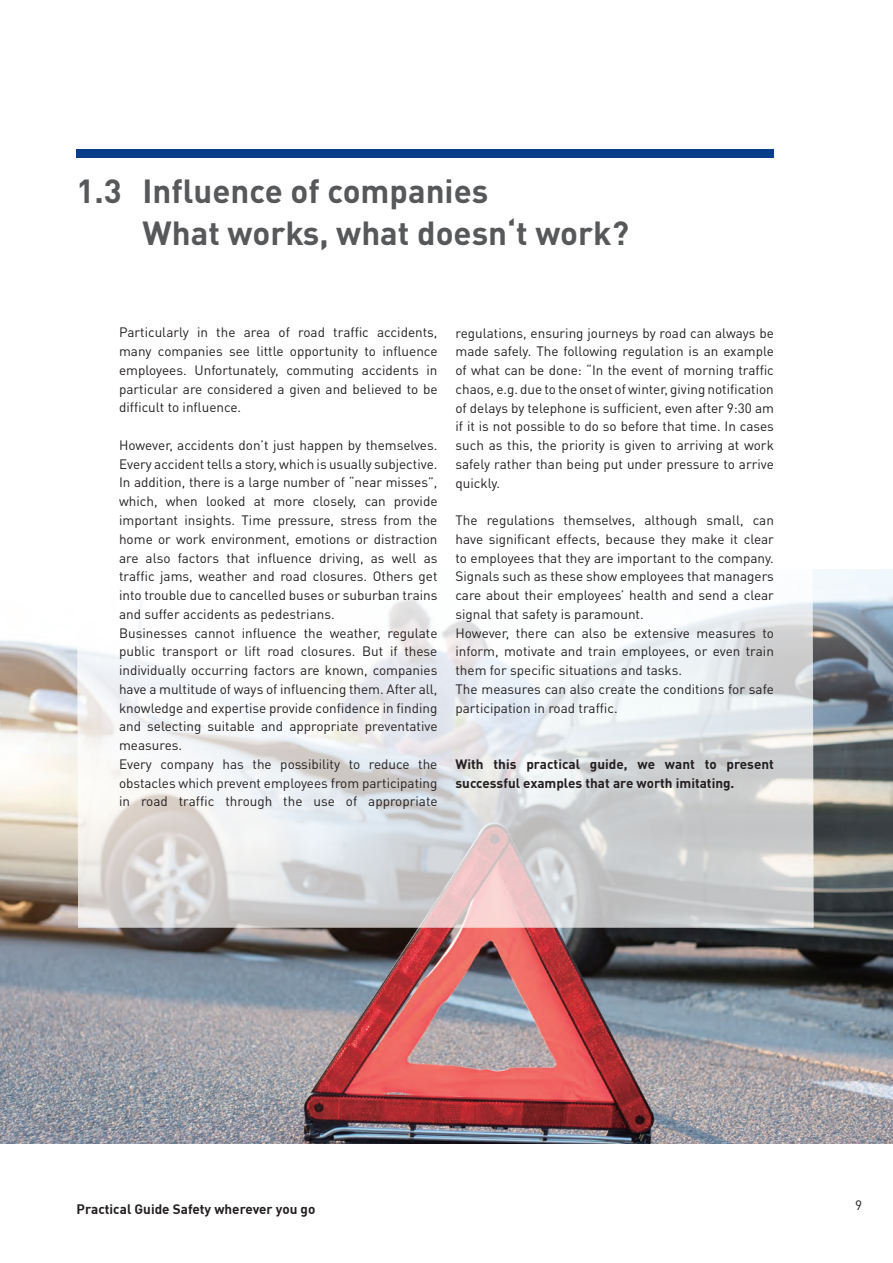
<style>
.page{position:relative;width:893px;height:1263px;background:#fff}
.page>*{position:absolute;margin:0;border:0;box-sizing:border-box;transform-origin:0 0}
.t1{font:700 33px/42px "DINOT";color:#57585a}
.t2{font:13.5px/18.8px "DINOT";color:#231f20;text-align:justify}
.t3{font:700 13.5px/18.8px "DINOT";color:#231f20}
.t4{font:700 13.5px "DIN";color:#231f20}
.s1{font-family:"DIN Bold";font-weight:400}
</style>
<div class="page">
<div style="left:77px;top:149px;width:697px;height:8px;background:#083e89"></div>
<img style="left:0;top:570px;width:893px;height:574px">
<svg style="left:77px;top:569px;width:737px;height:359px"></svg>
<h1 class="t1" style="left:143px;top:169px;width:488px;text-indent:-66px">1.3 Influence of companies<br>What works, what doesn‘t work?</h1>
<p class="t2" style="left:119px;top:323px;width:320px">Particularly in the area of road traffic accidents, many companies see little opportunity to influence employees. Unfortunately, commuting accidents in particular are considered a given and believed to be difficult to influence.</p>
<p class="t2" style="left:119px;top:435px;width:320px;text-align:left">However, accidents don’t just happen by themselves.<br>Every accident tells a story, which is usually subjective.<br>In addition, there is a large number of “near misses”, which, when looked at more closely, can provide important insights. Time pressure, stress from the home or work environment, emotions or distraction are also factors that influence driving, as well as traffic jams, weather and road closures. Others get into trouble due to cancelled buses or suburban trains and suffer accidents as pedestrians.<br>Businesses cannot influence the weather, regulate public transport or lift road closures. But if these individually occurring factors are known, companies have a multitude of ways of influencing them. After all, knowledge and expertise provide confidence in finding and selecting suitable and appropriate preventative measures.<br>Every company has the possibility to reduce the obstacles which prevent employees from participating in road traffic through the use of appropriate</p>
<p class="t2" style="left:455px;top:323px;width:320px">regulations, ensuring journeys by road can always be made safely. The following regulation is an example of what can be done: “In the event of morning traffic chaos, e.g. due to the onset of winter, giving notification of delays by telephone is sufficient, even after 9:30 am if it is not possible to do so before that time. In cases such as this, the priority is given to arriving at work safely rather than being put under pressure to arrive quickly.</p>
<p class="t2" style="left:455px;top:510px;width:320px;text-align:left">The regulations themselves, although small, can have significant effects, because they make it clear to employees that they are important to the company.<br>Signals such as these show employees that managers care about their employees’ health and send a clear signal that safety is paramount.<br>However, there can also be extensive measures to inform, motivate and train employees, or even train them for specific situations and tasks.<br>The measures can also create the conditions for safe participation in road traffic.</p>
<p class="t3" style="left:455px;top:754px;width:320px">With this practical guide, we want to present successful examples that are worth imitating.</p>
<p class="t4" style="left:77px;top:1200px;width:240px"><span class="s1">Practical Guide</span> Safety wherever you go</p>
<p class="t2" style="left:855px;top:1195px;width:9px">9</p>
</div>
